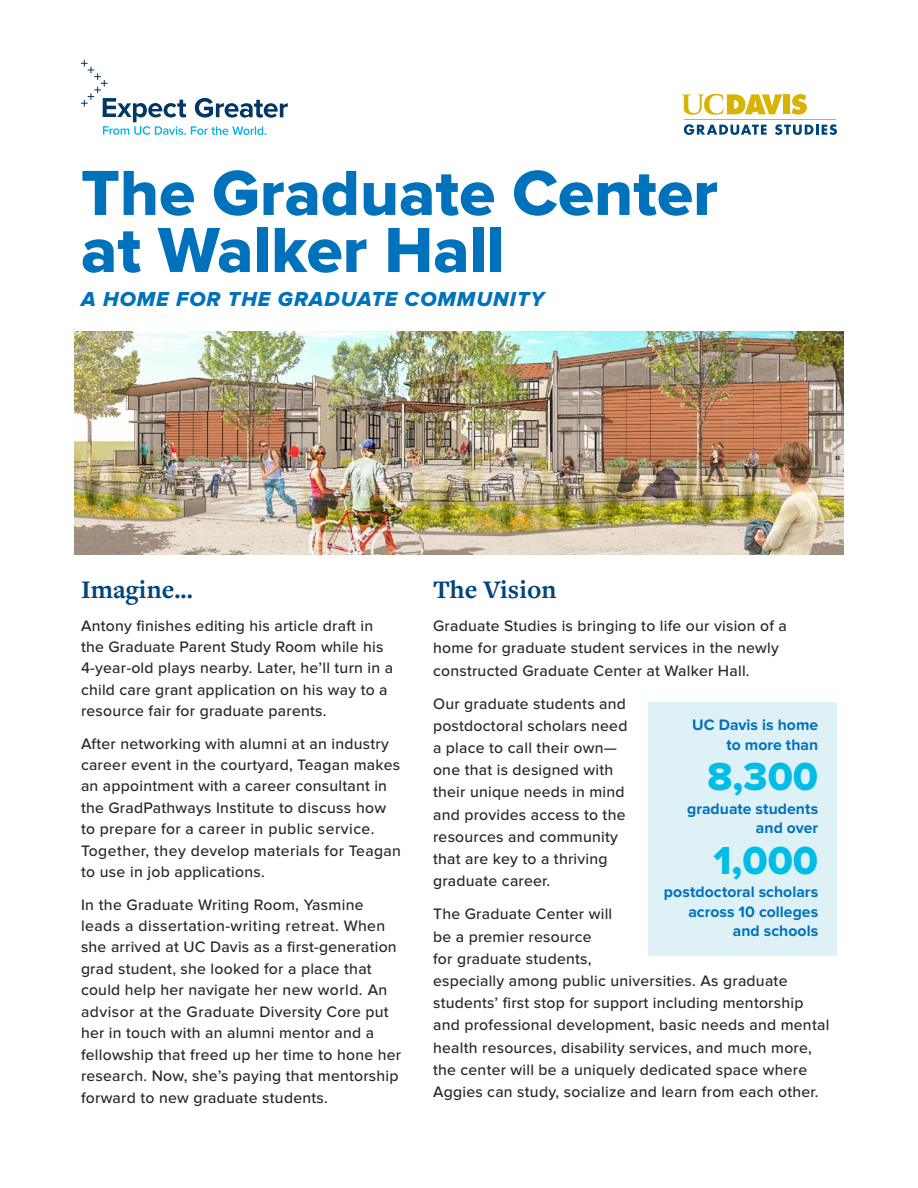
<style>
.page{position:relative;width:918px;height:1188px;background:#fff}
.page>*{position:absolute;margin:0;border:0;box-sizing:border-box;transform-origin:0 0}
.t1{font:66px/57px "Proxima Nova Extrabld";color:#0072bc}
.t2{font:40.5px "Proxima Nova Extrabld";color:#00bce7}
.t3{font:700 26.25px "Freight Text Pro";color:#00457c}
.t4{font:21px "Proxima Nova Extrabld It";letter-spacing:.05em;color:#0072bc}
.t5{font:500 15.75px/21.5px "Proxima Nova";letter-spacing:.015em;color:#292829}
.t6{font:700 15.75px/19.5px "Proxima Nova";letter-spacing:.005em;color:#0072bc;text-align:right}
</style>
<div class="page">
<svg style="left:791px;top:94px;width:16px;height:21px"></svg>
<div style="left:783px;top:94px;width:7px;height:20px;background:#d8b304"></div>
<svg style="left:681px;top:94px;width:101px;height:21px"></svg>
<hr style="left:684px;top:119px;width:152px;height:1px;background:#d8b304">
<svg style="left:684px;top:124px;width:83px;height:11px"></svg>
<svg style="left:775px;top:124px;width:62px;height:11px"></svg>
<svg style="left:81px;top:60px;width:207px;height:75px"></svg>
<img style="left:74px;top:331px;width:770px;height:223px">
<div style="left:648px;top:702px;width:189px;height:254px;background:#ddf1f6"></div>
<h1 class="t1" style="left:81px;top:169px;width:638px">The Graduate Center at Walker Hall</h1>
<h3 class="t4" style="left:81px;top:287px;width:465px">A HOME FOR THE GRADUATE COMMUNITY</h3>
<h3 class="t3" style="left:81px;top:572px;width:113px">Imagine...</h3>
<p class="t5" style="left:81px;top:615px;width:314px">Antony finishes editing his article draft in the Graduate Parent Study Room while his 4-year-old plays nearby. Later, he’ll turn in a child care grant application on his way to a resource fair for graduate parents.</p>
<p class="t5" style="left:81px;top:733px;width:322px">After networking with alumni at an industry career event in the courtyard, Teagan makes an appointment with a career consultant in the GradPathways Institute to discuss how to prepare for a career in public service.<br>Together, they develop materials for Teagan to use in job applications.</p>
<p class="t5" style="left:81px;top:894px;width:322px">In the Graduate Writing Room, Yasmine leads a dissertation-writing retreat. When she arrived at UC Davis as a first-generation grad student, she looked for a place that could help her navigate her new world. An advisor at the Graduate Diversity Core put her in touch with an alumni mentor and a fellowship that freed up her time to hone her research. Now, she’s paying that mentorship forward to new graduate students.</p>
<h3 class="t3" style="left:433px;top:572px;width:125px">The Vision</h3>
<p class="t5" style="left:433px;top:616px;width:355px;line-height:22.2px">Graduate Studies is bringing to life our vision of a home for graduate student services in the newly constructed Graduate Center at Walker Hall.</p>
<p class="t5" style="left:433px;top:693px;width:196px;line-height:22.2px">Our graduate students and postdoctoral scholars need a place to call their own— one that is designed with their unique needs in mind and provides access to the resources and community that are key to a thriving graduate career.</p>
<p class="t5" style="left:433px;top:904px;width:398px;line-height:22.2px">The Graduate Center will<br>be a premier resource<br>for graduate students,<br>especially among public universities. As graduate students’ first stop for support including mentorship and professional development, basic needs and mental health resources, disability services, and much more, the center will be a uniquely dedicated space where Aggies can study, socialize and learn from each other.</p>
<p class="t6" style="left:692px;top:716px;width:128px">UC Davis is home to more than</p>
<h2 class="t2" style="left:707px;top:754px;width:112px">8,300</h2>
<p class="t6" style="left:687px;top:800px;width:133px;line-height:18.9px">graduate students and over</p>
<h2 class="t2" style="left:713px;top:837px;width:106px">1,000</h2>
<p class="t6" style="left:664px;top:883px;width:156px">postdoctoral scholars across 10 colleges and schools</p>
</div>
